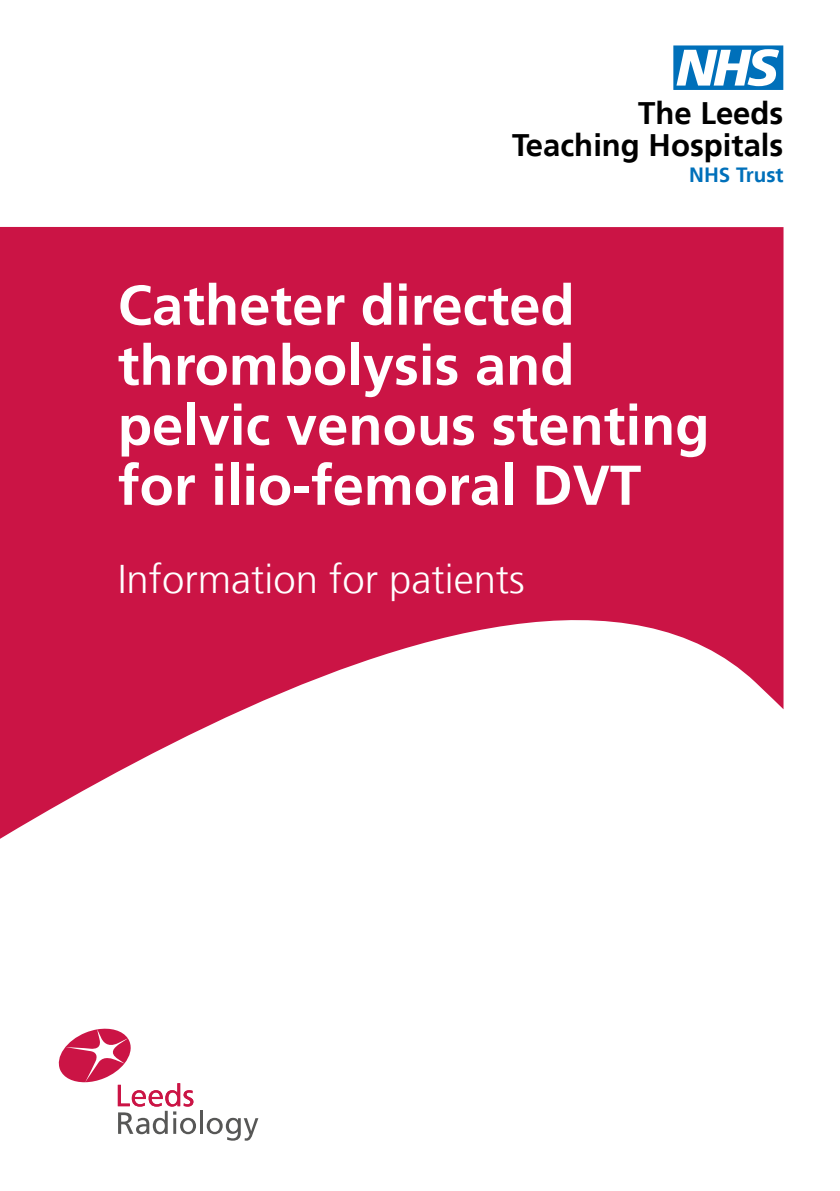
<style>
.page{position:relative;width:840px;height:1191px;background:#fff}
.page>*{position:absolute;margin:0;border:0;box-sizing:border-box;transform-origin:0 0}
.t1{font:62.2px "NHS";color:#0070ba}
.Cover_title_A{font:700 56px/60px "Frutiger LT";color:#fff}
.Cover_title_B{font:300 40px "Frutiger LT";color:#fff}
.t2{font:700 31px "Frutiger LT";color:#000}
.t3{font:700 20.6px "Frutiger LT";color:#0070ba}
</style>
<div class="page">
<svg style="left:0;top:227px;width:783px;height:612px;fill:#cb1445"></svg>
<hr style="left:200px;top:1110px;width:3px;height:23px;background:#575756">
<svg style="left:206px;top:1117px;width:52px;height:23px"></svg>
<svg style="left:58px;top:1028px;width:138px;height:106px"></svg>
<p class="t1" style="left:673px;top:33px;width:111px">n</p>
<p class="t2" style="left:638px;top:95px;width:147px">The Leeds</p>
<p class="t2" style="left:512px;top:127px;width:273px">Teaching Hospitals</p>
<p class="t3" style="left:688px;top:162px;width:96px">NHS Trust</p>
<p class="Cover_title_A" style="left:118px;top:275px;width:593px">Catheter directed thrombolysis and pelvic venous stenting for ilio-femoral DVT</p>
<p class="Cover_title_B" style="left:118px;top:556px;width:408px">Information for patients</p>
</div>
